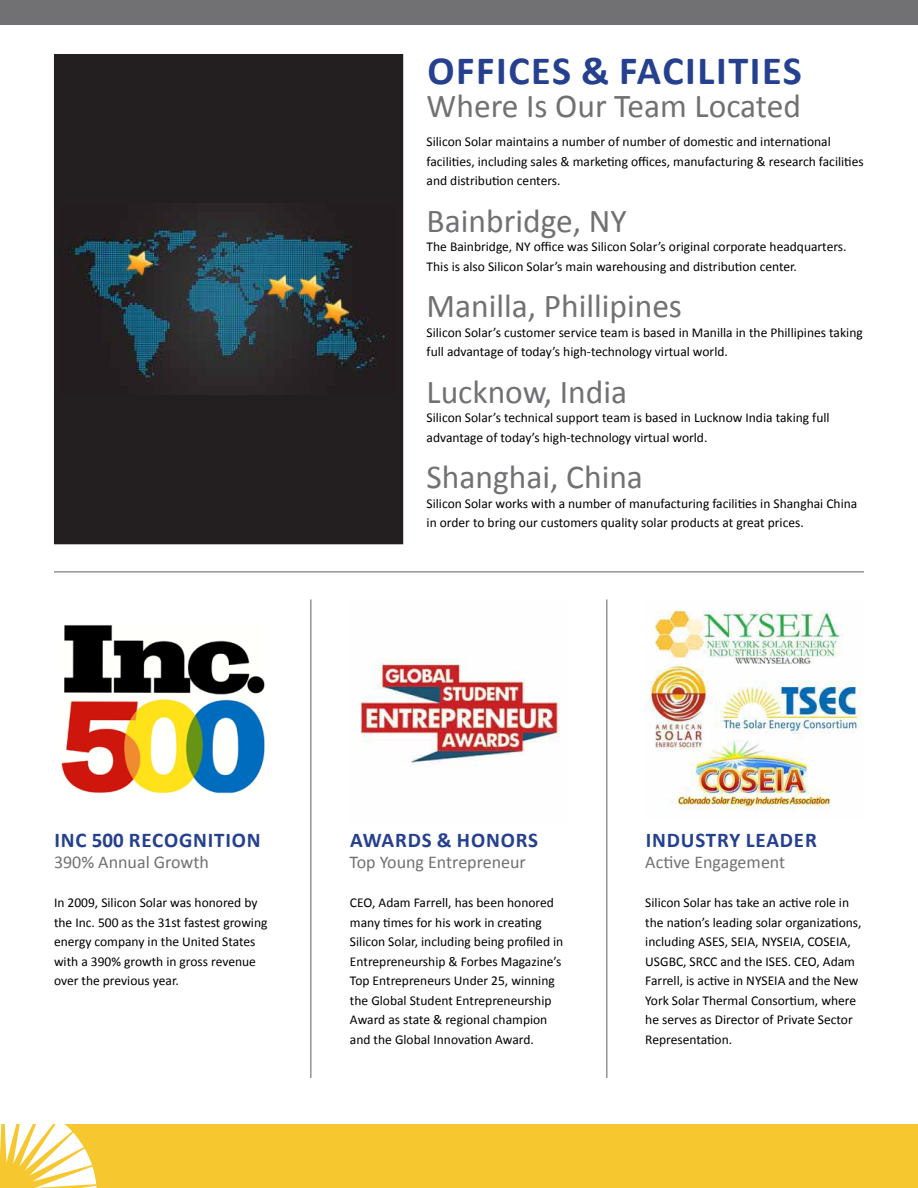
<style>
.page{position:relative;width:918px;height:1188px;background:#fff}
.page>*{position:absolute;margin:0;border:0;box-sizing:border-box;transform-origin:0 0}
.t1{font:700 40.2px "Calibri";color:#25408f}
.t2{font:33.45px "Calibri";color:#717073}
.t3{font:700 21px "Calibri";letter-spacing:.02em;color:#25408f}
.t4{font:18px "Calibri";color:#717073}
.t5{font:13.5px/19.5px "Calibri";color:#000}
</style>
<div class="page">
<div style="left:0;top:0;width:918px;height:24px;background:#717073"></div>
<div style="left:0;top:1124px;width:918px;height:64px;background:#f7c72f"></div>
<svg style="left:0;top:1124px;width:97px;height:64px"></svg>
<hr style="left:54px;top:571px;width:810px;height:1px;background:#717073">
<hr style="left:606px;top:599px;width:1px;height:479px;background:#717073">
<hr style="left:310px;top:599px;width:1px;height:479px;background:#717073">
<img style="left:61px;top:625px;width:204px;height:169px">
<img style="left:360px;top:659px;width:200px;height:106px">
<img style="left:648px;top:610px;width:215px;height:200px">
<div style="left:54px;top:54px;width:349px;height:490px;background:#231e1f"></div>
<img style="left:70px;top:212px;width:317px;height:173px">
<img style="left:126px;top:252px;width:27px;height:24px">
<img style="left:268px;top:276px;width:27px;height:24px">
<img style="left:298px;top:276px;width:27px;height:24px">
<img style="left:323px;top:300px;width:27px;height:24px">
<h1 class="t1" style="left:427px;top:42px;width:49px">OFFICES</h1>
<h1 class="t1" style="left:581px;top:42px;width:76px">&amp; FACILITIES</h1>
<h2 class="t2" style="left:427px;top:83px;width:376px">Where Is Our Team Located</h2>
<p class="t5" style="left:427px;top:132px;width:439px">Silicon Solar maintains a number of number of domestic and international facilities, including sales &amp; marketing offices, manufacturing &amp; research facilities and distribution centers.</p>
<h2 class="t2" style="left:427px;top:197px;width:202px">Bainbridge, NY</h2>
<p class="t5" style="left:427px;top:237px;width:421px">The Bainbridge, NY office was Silicon Solar’s original corporate headquarters.<br>This is also Silicon Solar’s main warehousing and distribution center.</p>
<h2 class="t2" style="left:427px;top:283px;width:257px">Manilla, Phillipines</h2>
<p class="t5" style="left:427px;top:322px;width:438px">Silicon Solar’s customer service team is based in Manilla in the Phillipines taking full advantage of today’s high-technology virtual world.</p>
<h2 class="t2" style="left:427px;top:368px;width:202px">Lucknow, India</h2>
<p class="t5" style="left:427px;top:408px;width:405px">Silicon Solar’s technical support team is based in Lucknow India taking full advantage of today’s high-technology virtual world.</p>
<h2 class="t2" style="left:427px;top:454px;width:218px">Shanghai, China</h2>
<p class="t5" style="left:427px;top:493px;width:432px">Silicon Solar works with a number of manufacturing facilities in Shanghai China in order to bring our customers quality solar products at great prices.</p>
<h3 class="t3" style="left:54px;top:825px;width:100px">INC 500 RECOGNITION</h3>
<h3 class="t4" style="left:54px;top:849px;width:157px">390% Annual Growth</h3>
<h3 class="t3" style="left:350px;top:825px;width:45px">AWARDS</h3>
<h3 class="t3" style="left:437px;top:825px;width:35px">&amp; HONORS</h3>
<h3 class="t4" style="left:350px;top:849px;width:178px">Top Young Entrepreneur</h3>
<h3 class="t3" style="left:646px;top:825px;width:20px">INDUSTRY</h3>
<h3 class="t3" style="left:746px;top:825px;width:23px">LEADER</h3>
<h3 class="t4" style="left:645px;top:849px;width:141px">Active Engagement</h3>
<p class="t5" style="left:54px;top:893px;width:215px">In 2009, Silicon Solar was honored by the Inc. 500 as the 31st fastest growing energy company in the United States with a 390% growth in gross revenue over the previous year.</p>
<p class="t5" style="left:350px;top:893px;width:215px">CEO, Adam Farrell, has been honored many times for his work in creating Silicon Solar, including being profiled in Entrepreneurship &amp; Forbes Magazine’s Top Entrepreneurs Under 25, winning the Global Student Entrepreneurship Award as state &amp; regional champion and the Global Innovation Award.</p>
<p class="t5" style="left:645px;top:893px;width:218px">Silicon Solar has take an active role in the nation’s leading solar organizations, including ASES, SEIA, NYSEIA, COSEIA, USGBC, SRCC and the ISES. CEO, Adam Farrell, is active in NYSEIA and the New York Solar Thermal Consortium, where he serves as Director of Private Sector Representation.</p>
</div>
